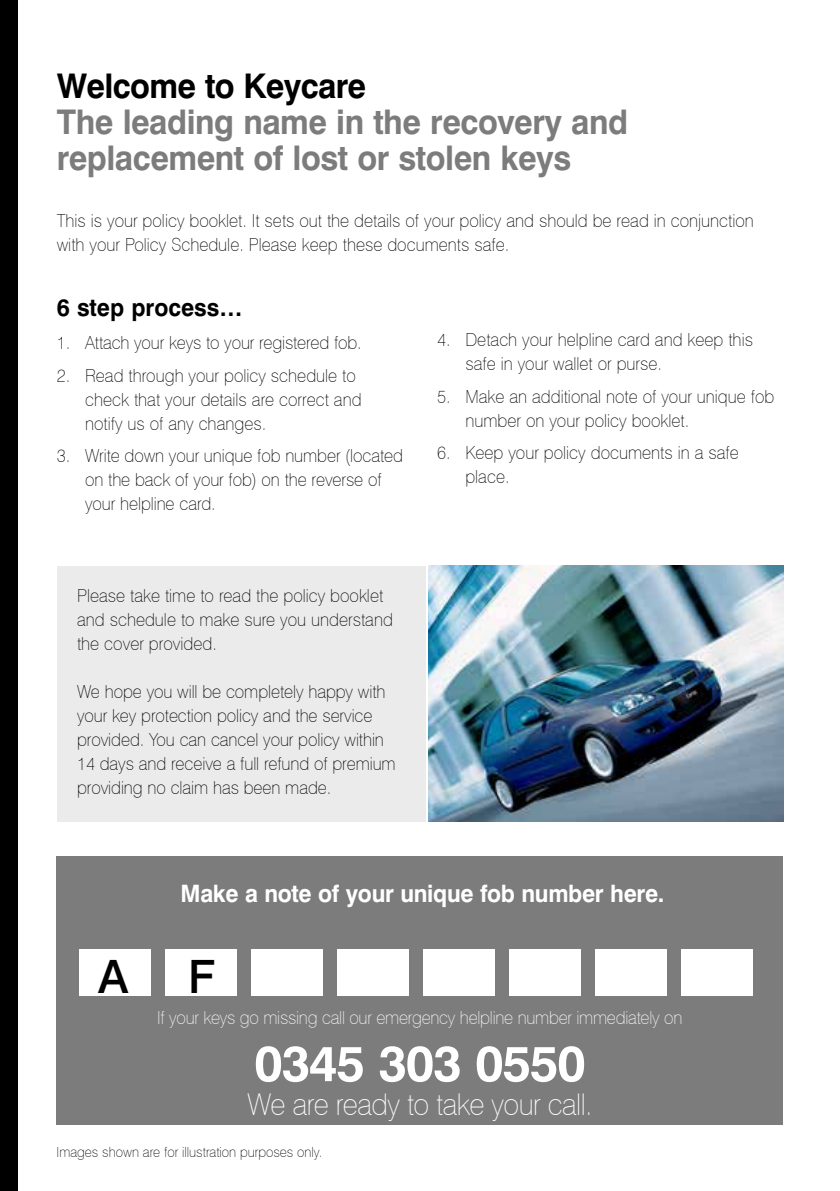
<style>
.page{position:relative;width:840px;height:1191px;background:#fff}
.page>*{position:absolute;margin:0;border:0;box-sizing:border-box;transform-origin:0 0}
.t1{font:700 50px "Swiss 721 BT";letter-spacing:-.02em;color:#fff}
.t2{font:500 46px "Swiss 721 BT";color:#000}
.t3{font:700 34px/36px "Swiss 721 BT";letter-spacing:-.015em;color:#7c7c7c;scale:.96 1}
.t4{font:700 34px "Swiss 721 BT";letter-spacing:-.02em;color:#000;scale:.96 1}
.t5{font:100 30px "Swiss 721 BT";letter-spacing:-.02em;color:#fff;scale:.96 1}
.t6{font:700 24px "Swiss 721 BT";letter-spacing:-.015em;color:#fff;scale:.96 1}
.t7{font:700 24px "Swiss 721 BT";color:#000;scale:.96 1}
.t8{font:100 18px/24px "Swiss 721 BT";color:#000;scale:.96 1}
.t9{font:100 18px "Swiss 721 BT";letter-spacing:-.015em;color:#fff;scale:.96 1}
.t10{font:100 14px "Swiss 721 BT";color:#000;scale:.96 1}
</style>
<div class="page">
<div style="left:57px;top:566px;width:368px;height:255px;background:#ebebeb"></div>
<img style="left:428px;top:566px;width:354px;height:255px">
<div style="left:0;top:0;width:17px;height:1191px;background:#000"></div>
<div style="left:57px;top:856px;width:725px;height:268px;background:#7c7c7c"></div>
<div style="left:79px;top:949px;width:72px;height:47px;background:#fff"></div>
<div style="left:165px;top:949px;width:72px;height:47px;background:#fff"></div>
<div style="left:251px;top:949px;width:72px;height:47px;background:#fff"></div>
<div style="left:337px;top:949px;width:72px;height:47px;background:#fff"></div>
<div style="left:423px;top:949px;width:72px;height:47px;background:#fff"></div>
<div style="left:509px;top:949px;width:71px;height:47px;background:#fff"></div>
<div style="left:595px;top:949px;width:71px;height:47px;background:#fff"></div>
<div style="left:681px;top:949px;width:71px;height:47px;background:#fff"></div>
<h3 class="t4" style="left:57px;top:65px;width:324px">Welcome to Keycare</h3>
<h3 class="t3" style="left:57px;top:104px;width:596px">The leading name in the recovery and replacement of lost or stolen keys</h3>
<p class="t8" style="left:57px;top:208px;width:727px">This is your policy booklet. It sets out the details of your policy and should be read in conjunction with your Policy Schedule. Please keep these documents safe.</p>
<h3 class="t7" style="left:57px;top:293px;width:195px">6 step process…</h3>
<p class="t8" style="left:57px;top:330px;width:319px">1. Attach your keys to your registered fob.</p>
<p class="t8" style="left:85px;top:363px;width:289px;text-indent:-28px">2. Read through your policy schedule to check that your details are correct and notify us of any changes.</p>
<p class="t8" style="left:85px;top:443px;width:332px;text-indent:-28px">3. Write down your unique fob number (located on the back of your fob) on the reverse of your helpline card.</p>
<p class="t8" style="left:77px;top:584px;width:330px">Please take time to read the policy booklet and schedule to make sure you understand the cover provided.</p>
<p class="t8" style="left:77px;top:680px;width:333px">We hope you will be completely happy with your key protection policy and the service provided. You can cancel your policy within 14 days and receive a full refund of premium providing no claim has been made.</p>
<p class="t8" style="left:465px;top:328px;width:301px;text-indent:-28px">4. Detach your helpline card and keep this safe in your wallet or purse.</p>
<p class="t8" style="left:465px;top:384px;width:323px;text-indent:-28px">5. Make an additional note of your unique fob number on your policy booklet.</p>
<p class="t8" style="left:465px;top:441px;width:286px;text-indent:-28px">6. Keep your policy documents in a safe place.</p>
<h3 class="t6" style="left:180px;top:878px;width:505px">Make a note of your unique fob number here.</h3>
<h2 class="t2" style="left:98px;top:949px;width:32px">A</h2>
<h2 class="t2" style="left:188px;top:949px;width:29px">F</h2>
<p class="t9" style="left:157px;top:1006px;width:548px">If your keys go missing call our emergency helpline number immediately on</p>
<h1 class="t1" style="left:254px;top:1032px;width:333px">0345 303 0550</h1>
<h3 class="t5" style="left:247px;top:1086px;width:361px">We are ready to take your call.</h3>
<p class="t10" style="left:57px;top:1143px;width:278px">Images shown are for illustration purposes only.</p>
</div>
